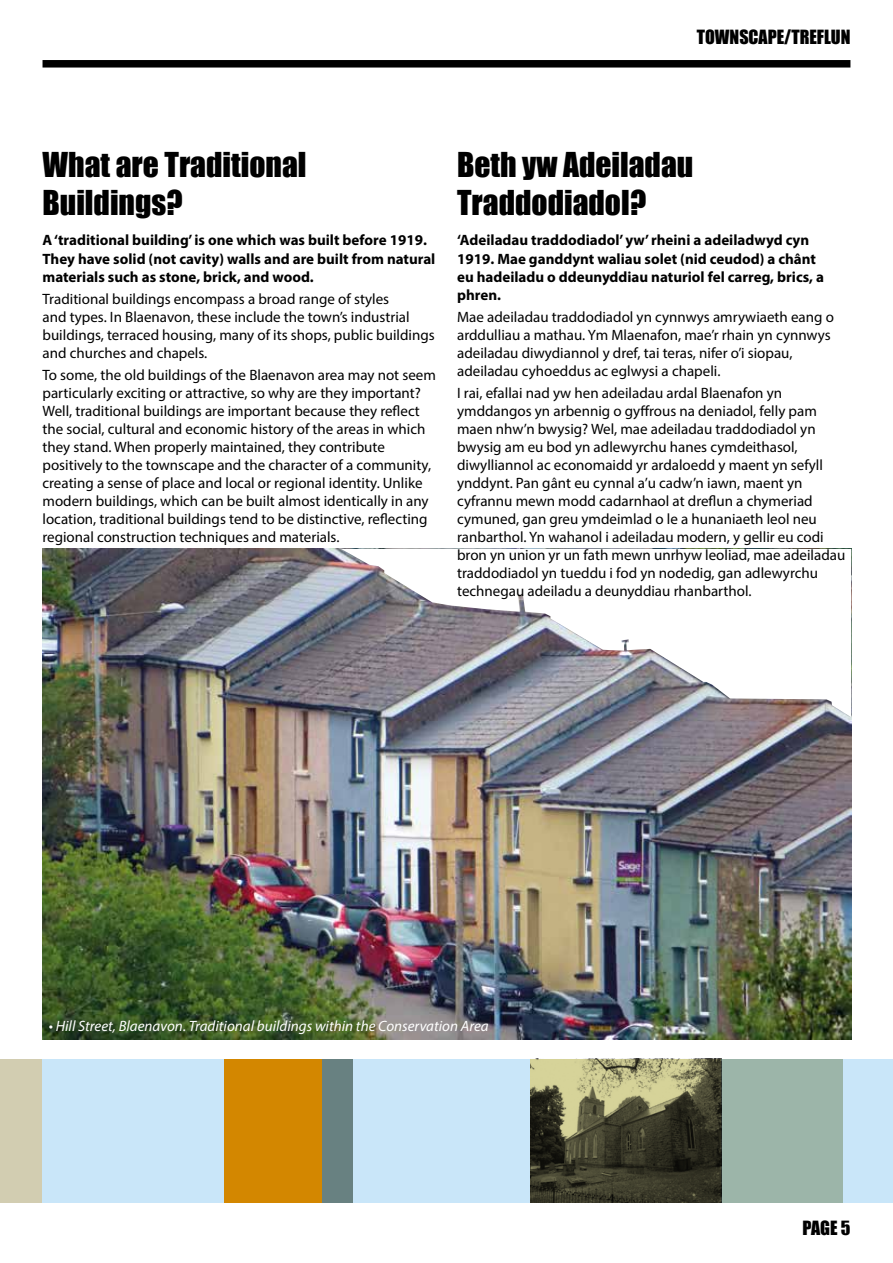
<style>
.page{position:relative;width:893px;height:1263px;background:#fff}
.page>*{position:absolute;margin:0;border:0;box-sizing:border-box;transform-origin:0 0}
.t1{font:31.5px/37.8px "Impact";color:#000}
.t2{font:18px "Impact";color:#000}
.t3{font:15px/18px "Myriad Pro";color:#000}
.t4{font:700 15px/18px "Myriad Pro";color:#000}
.t5{font:italic 15px "Myriad Pro";color:#fff}
</style>
<div class="page">
<div style="left:0;top:1059px;width:43px;height:143px;background:#d2cdb1"></div>
<div style="left:43px;top:1059px;width:181px;height:143px;background:#c9e6f9"></div>
<div style="left:224px;top:1059px;width:98px;height:143px;background:#d38700"></div>
<div style="left:322px;top:1059px;width:31px;height:143px;background:#688181"></div>
<div style="left:353px;top:1059px;width:177px;height:143px;background:#c9e6f9"></div>
<div style="left:722px;top:1059px;width:121px;height:143px;background:#9cb5a9"></div>
<div style="left:843px;top:1059px;width:50px;height:143px;background:#c9e6f9"></div>
<div style="left:43px;top:60px;width:807px;height:8px;background:#000"></div>
<img style="left:43px;top:549px;width:808px;height:491px">
<svg style="left:341px;top:549px;width:510px;height:168px"></svg>
<img style="left:530px;top:1059px;width:192px;height:143px">
<p class="t2" style="left:697px;top:23px;width:155px">TOWNSCAPE/TREFLUN</p>
<h1 class="t1" style="left:43px;top:145px;width:265px">What are Traditional<br>Buildings?</h1>
<p class="t4" style="left:43px;top:231px;width:394px">A ‘traditional building’ is one which was built before 1919.<br>They have solid (not cavity) walls and are built from natural materials such as stone, brick, and wood.</p>
<p class="t3" style="left:43px;top:289px;width:394px">Traditional buildings encompass a broad range of styles<br>and types. In Blaenavon, these include the town’s industrial buildings, terraced housing, many of its shops, public buildings and churches and chapels.</p>
<p class="t3" style="left:43px;top:366px;width:395px">To some, the old buildings of the Blaenavon area may not seem particularly exciting or attractive, so why are they important?<br>Well, traditional buildings are important because they reflect the social, cultural and economic history of the areas in which they stand. When properly maintained, they contribute positively to the townscape and the character of a community, creating a sense of place and local or regional identity. Unlike modern buildings, which can be built almost identically in any location, traditional buildings tend to be distinctive, reflecting regional construction techniques and materials.</p>
<h1 class="t1" style="left:457px;top:145px;width:238px">Beth yw Adeiladau<br>Traddodiadol?</h1>
<p class="t4" style="left:457px;top:231px;width:368px">‘Adeiladau traddodiadol’ yw’ rheini a adeiladwyd cyn 1919. Mae ganddynt waliau solet (nid ceudod) a chânt eu hadeiladu o ddeunyddiau naturiol fel carreg, brics, a phren.</p>
<p class="t3" style="left:457px;top:307px;width:378px">Mae adeiladau traddodiadol yn cynnwys amrywiaeth eang o arddulliau a mathau. Ym Mlaenafon, mae’r rhain yn cynnwys adeiladau diwydiannol y dref, tai teras, nifer o’i siopau, adeiladau cyhoeddus ac eglwysi a chapeli.</p>
<p class="t3" style="left:457px;top:384px;width:390px">I rai, efallai nad yw hen adeiladau ardal Blaenafon yn ymddangos yn arbennig o gyffrous na deniadol, felly pam maen nhw’n bwysig? Wel, mae adeiladau traddodiadol yn bwysig am eu bod yn adlewyrchu hanes cymdeithasol, diwylliannol ac economaidd yr ardaloedd y maent yn sefyll ynddynt. Pan gânt eu cynnal a’u cadw’n iawn, maent yn cyfrannu mewn modd cadarnhaol at dreflun a chymeriad cymuned, gan greu ymdeimlad o le a hunaniaeth leol neu ranbarthol. Yn wahanol i adeiladau modern, y gellir eu codi bron yn union yr un fath mewn unrhyw leoliad, mae adeiladau traddodiadol yn tueddu i fod yn nodedig, gan adlewyrchu technegau adeiladu a deunyddiau rhanbarthol.</p>
<p class="t5" style="left:49px;top:1016px;width:441px">• Hill Street, Blaenavon. Traditional buildings within the Conservation Area</p>
<p class="t2" style="left:802px;top:1214px;width:49px">PAGE 5</p>
</div>
